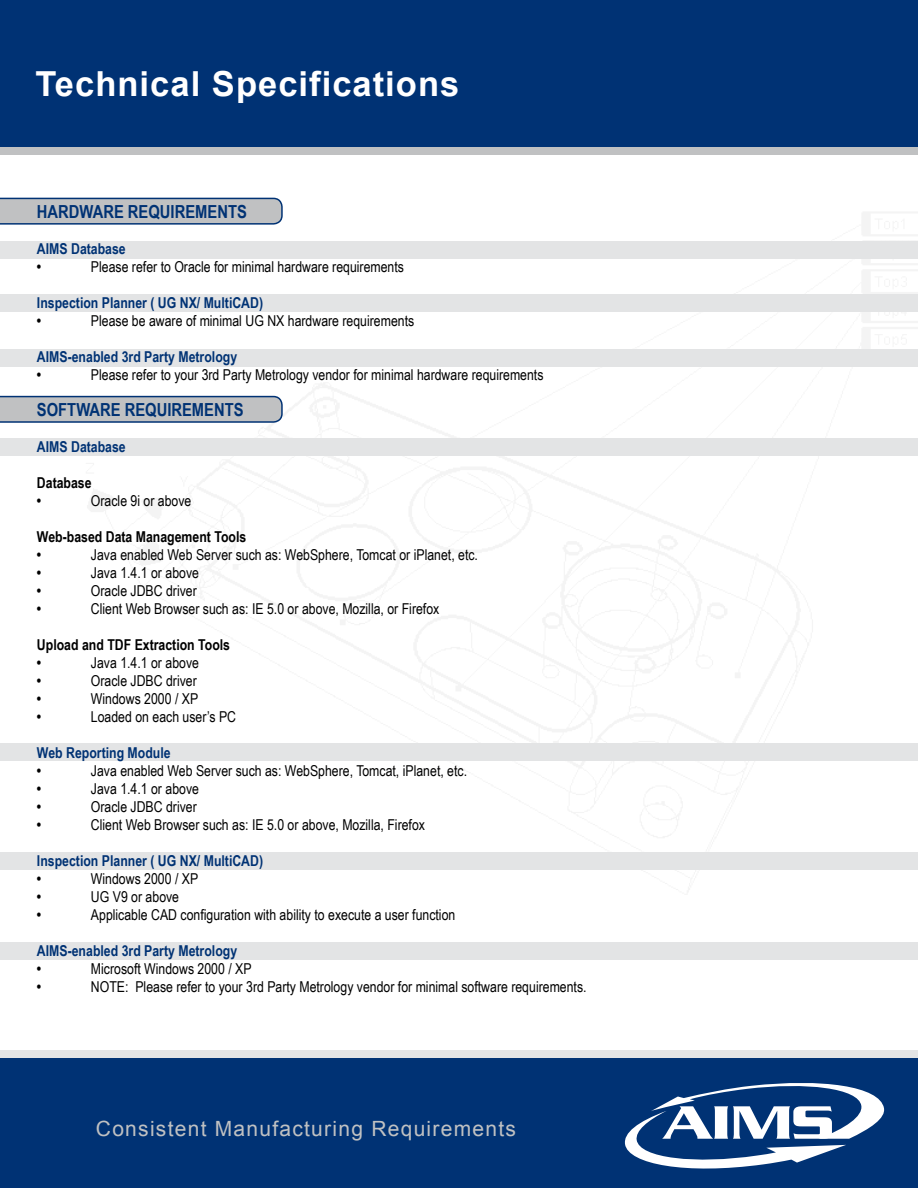
<style>
.page{position:relative;width:918px;height:1188px;background:#fff}
.page>*{position:absolute;margin:0;border:0;box-sizing:border-box;transform-origin:0 0}
.t1{font:700 34.5px "Arial";letter-spacing:.03em;color:#fff}
.t2{font:21px "Arial";letter-spacing:.06em;color:#c0c1c2}
.t3{font:700 18px "Arial Narrow";color:#003274}
.t4{font:15px "Arial Narrow";color:#000}
.t5{font:700 15px "Arial Narrow";color:#003274}
.t6{font:700 15px/18px "Arial Narrow";color:#000}
</style>
<div class="page">
<div style="left:0;top:438px;width:918px;height:17px;background:#e3e4e5"></div>
<svg style="left:0;top:396px;width:283px;height:27px;background:#acb2ba"></svg>
<div style="left:0;top:349px;width:918px;height:17px;background:#e3e4e5"></div>
<div style="left:0;top:294px;width:918px;height:18px;background:#e3e4e5"></div>
<div style="left:0;top:241px;width:918px;height:17px;background:#e3e4e5"></div>
<svg style="left:0;top:198px;width:283px;height:27px;background:#adb3bb"></svg>
<div style="left:0;top:1051px;width:918px;height:7px;background:#e3e4e5"></div>
<div style="left:0;top:1058px;width:918px;height:130px;background:#003274"></div>
<div style="left:0;top:0;width:918px;height:148px;background:#003274"></div>
<div style="left:1px;top:943px;width:917px;height:17px;background:#e3e4e5"></div>
<div style="left:1px;top:744px;width:917px;height:17px;background:#e3e4e5"></div>
<div style="left:1px;top:853px;width:917px;height:17px;background:#e3e4e5"></div>
<div style="left:0;top:147px;width:918px;height:7px;background:#c0c1c2"></div>
<svg style="left:625px;top:1083px;width:259px;height:86px"></svg>
<h1 class="t1" style="left:35px;top:61px;width:425px">Technical Specifications</h1>
<p class="t3" style="left:37px;top:198px;width:211px">HARDWARE REQUIREMENTS</p>
<p class="t5" style="left:37px;top:237px;width:90px">AIMS Database</p>
<p class="t6" style="left:37px;top:257px;width:6px">•</p>
<p class="t4" style="left:91px;top:256px;width:315px">Please refer to Oracle for minimal hardware requirements</p>
<p class="t5" style="left:37px;top:291px;width:228px">Inspection Planner ( UG NX/ MultiCAD)</p>
<p class="t6" style="left:37px;top:311px;width:6px">•</p>
<p class="t4" style="left:91px;top:310px;width:325px">Please be aware of minimal UG NX hardware requirements</p>
<p class="t5" style="left:37px;top:345px;width:202px">AIMS-enabled 3rd Party Metrology</p>
<p class="t6" style="left:37px;top:365px;width:6px">•</p>
<p class="t4" style="left:91px;top:364px;width:454px">Please refer to your 3rd Party Metrology vendor for minimal hardware requirements</p>
<p class="t3" style="left:37px;top:396px;width:208px">SOFTWARE REQUIREMENTS</p>
<p class="t5" style="left:37px;top:435px;width:90px">AIMS Database</p>
<p class="t6" style="left:37px;top:473px;width:56px">Database •</p>
<p class="t4" style="left:91px;top:490px;width:102px">Oracle 9i or above</p>
<p class="t6" style="left:37px;top:527px;width:211px">Web-based Data Management Tools •</p>
<p class="t4" style="left:91px;top:544px;width:389px">Java enabled Web Server such as: WebSphere, Tomcat or iPlanet, etc.</p>
<p class="t6" style="left:37px;top:563px;width:6px">•</p>
<p class="t4" style="left:91px;top:562px;width:110px">Java 1.4.1 or above</p>
<p class="t6" style="left:37px;top:581px;width:6px">•</p>
<p class="t4" style="left:91px;top:580px;width:107px">Oracle JDBC driver</p>
<p class="t6" style="left:37px;top:599px;width:6px">•</p>
<p class="t4" style="left:91px;top:598px;width:350px">Client Web Browser such as: IE 5.0 or above, Mozilla, or Firefox</p>
<p class="t6" style="left:37px;top:635px;width:195px">Upload and TDF Extraction Tools •</p>
<p class="t4" style="left:91px;top:652px;width:110px">Java 1.4.1 or above</p>
<p class="t6" style="left:37px;top:671px;width:6px">•</p>
<p class="t4" style="left:91px;top:670px;width:107px">Oracle JDBC driver</p>
<p class="t6" style="left:37px;top:689px;width:6px">•</p>
<p class="t4" style="left:91px;top:688px;width:109px">Windows 2000 / XP</p>
<p class="t6" style="left:37px;top:707px;width:6px">•</p>
<p class="t4" style="left:91px;top:706px;width:147px">Loaded on each user’s PC</p>
<p class="t5" style="left:37px;top:741px;width:135px">Web Reporting Module</p>
<p class="t6" style="left:37px;top:761px;width:6px">•</p>
<p class="t4" style="left:91px;top:760px;width:378px">Java enabled Web Server such as: WebSphere, Tomcat, iPlanet, etc.</p>
<p class="t6" style="left:37px;top:779px;width:6px">•</p>
<p class="t4" style="left:91px;top:778px;width:110px">Java 1.4.1 or above</p>
<p class="t6" style="left:37px;top:797px;width:6px">•</p>
<p class="t4" style="left:91px;top:796px;width:107px">Oracle JDBC driver</p>
<p class="t6" style="left:37px;top:815px;width:6px">•</p>
<p class="t4" style="left:91px;top:814px;width:336px">Client Web Browser such as: IE 5.0 or above, Mozilla, Firefox</p>
<p class="t5" style="left:37px;top:849px;width:228px">Inspection Planner ( UG NX/ MultiCAD)</p>
<p class="t6" style="left:37px;top:869px;width:6px">•</p>
<p class="t4" style="left:91px;top:868px;width:109px">Windows 2000 / XP</p>
<p class="t6" style="left:37px;top:887px;width:6px">•</p>
<p class="t4" style="left:91px;top:886px;width:90px">UG V9 or above</p>
<p class="t6" style="left:37px;top:905px;width:6px">•</p>
<p class="t4" style="left:91px;top:904px;width:366px">Applicable CAD configuration with ability to execute a user function</p>
<p class="t5" style="left:37px;top:939px;width:202px">AIMS-enabled 3rd Party Metrology</p>
<p class="t6" style="left:37px;top:959px;width:6px">•</p>
<p class="t4" style="left:91px;top:958px;width:162px">Microsoft Windows 2000 / XP</p>
<p class="t6" style="left:37px;top:977px;width:6px">•</p>
<p class="t4" style="left:91px;top:976px;width:497px">NOTE: Please refer to your 3rd Party Metrology vendor for minimal software requirements.</p>
<h2 class="t2" style="left:96px;top:1115px;width:421px">Consistent Manufacturing Requirements</h2>
</div>
